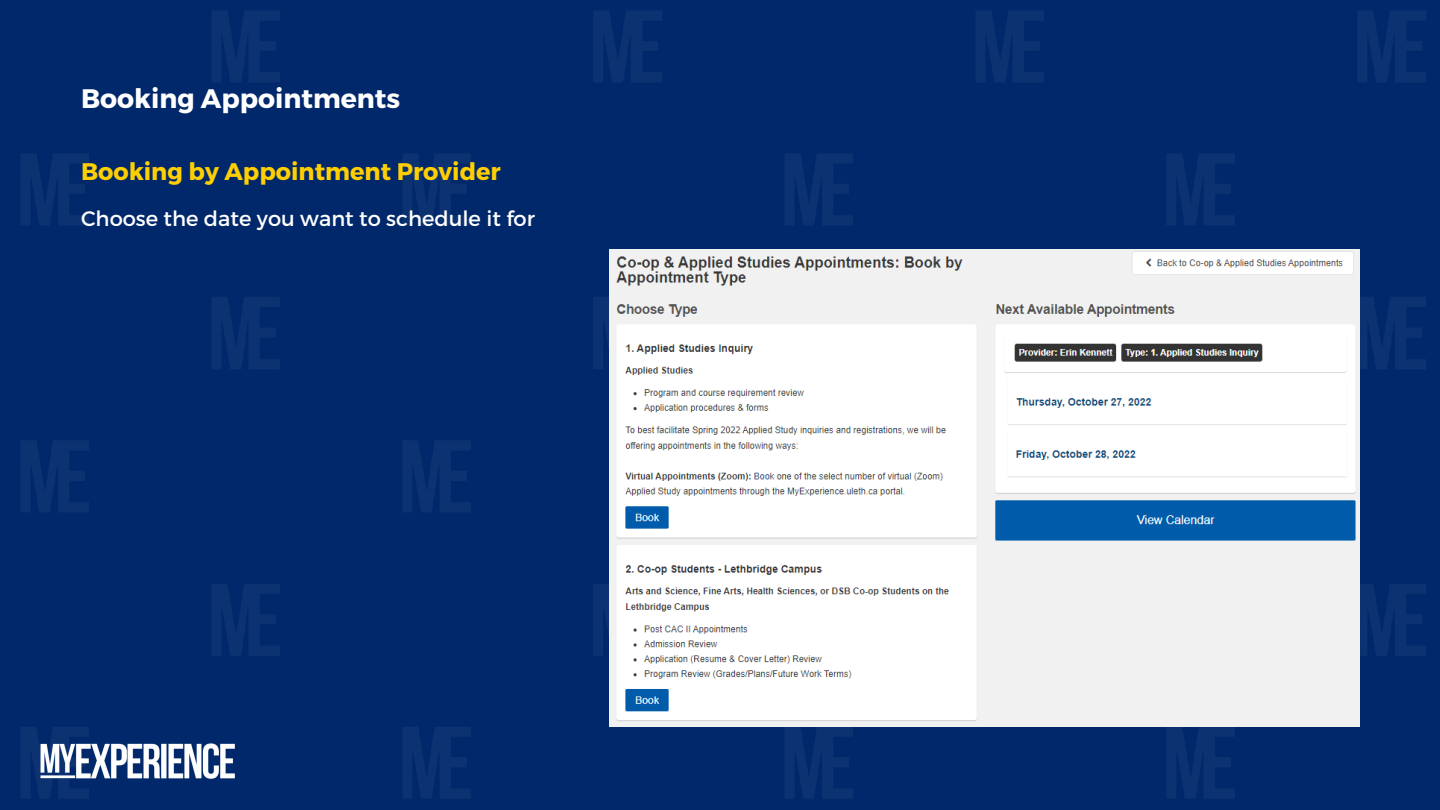
<style>
.page{position:relative;width:1440px;height:810px;background:#fff}
.page>*{position:absolute;margin:0;border:0;box-sizing:border-box;transform-origin:0 0}
.t1{font:700 26.7px "Montserrat";color:#fff}
.t2{font:700 24px "Montserrat";color:#ffcf01}
.t3{font:21px "Montserrat";color:#fff}
</style>
<div class="page">
<img style="left:0;top:0;width:1440px;height:810px">
<img style="left:36px;top:742px;width:203px;height:38px">
<img style="left:610px;top:250px;width:749px;height:477px">
<p class="t1" style="left:81px;top:81px;width:321px">Booking Appointments</p>
<p class="t2" style="left:81px;top:156px;width:421px">Booking by Appointment Provider</p>
<p class="t3" style="left:81px;top:204px;width:455px">Choose the date you want to schedule it for</p>
</div>
